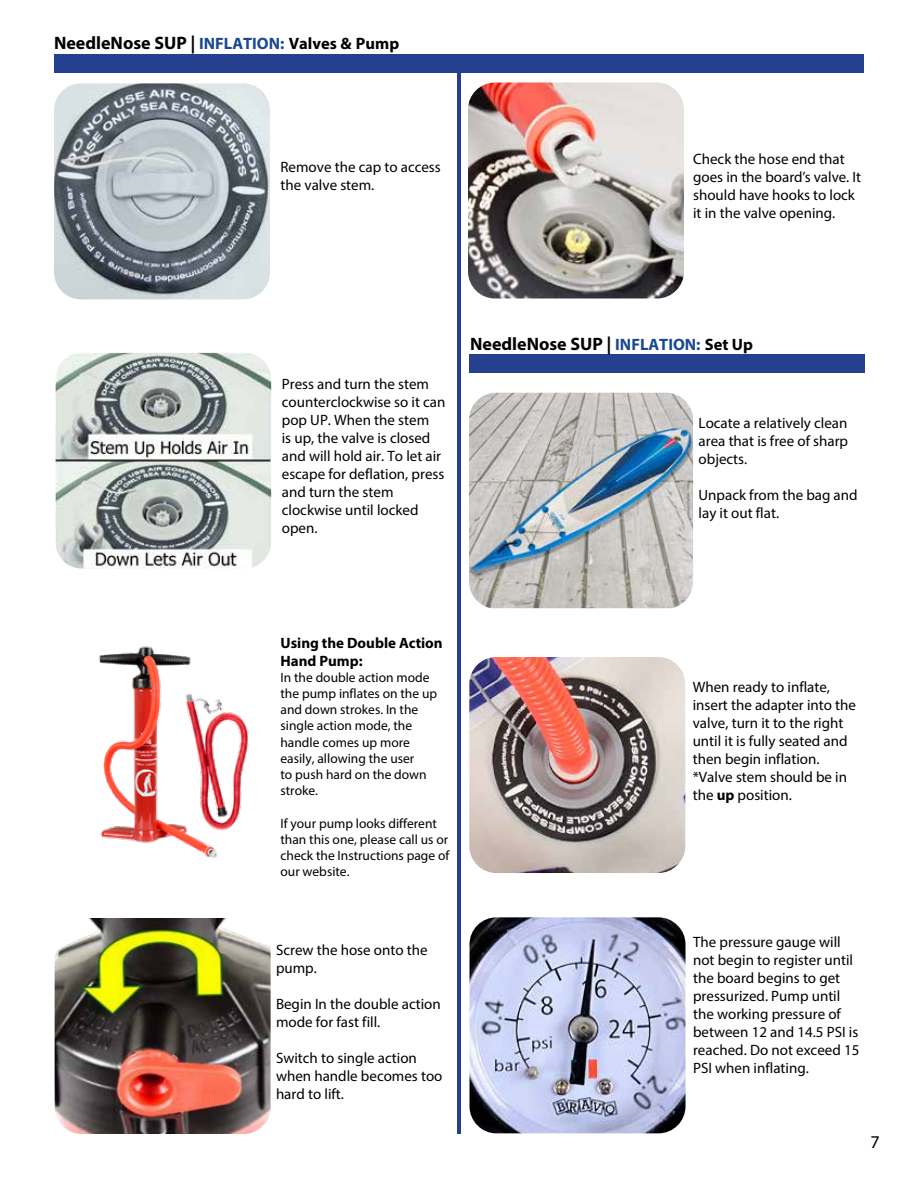
<style>
.page{position:relative;width:918px;height:1188px;background:#fff}
.page>*{position:absolute;margin:0;border:0;box-sizing:border-box;transform-origin:0 0}
.t1{font:700 18px "Myriad Pro";color:#000}
.t2{font:18px "Myriad Pro";color:#000}
.t3{font:15px/18px "Myriad Pro";color:#000}
.t4{font:700 15px/18px "Myriad Pro";color:#000}
.t5{font:13.5px/16.2px "Myriad Pro";color:#000}
.s1{font-size:16.5px;color:#184991}
.s2{font-size:16.5px}
.s3{font-weight:700}
</style>
<div class="page">
<div style="left:54px;top:54px;width:810px;height:18px;background:#25408f"></div>
<img style="left:54px;top:83px;width:216px;height:216px">
<img style="left:55px;top:353px;width:216px;height:216px">
<img style="left:98px;top:646px;width:151px;height:212px">
<div style="left:470px;top:355px;width:396px;height:18px;background:#25408f"></div>
<img style="left:469px;top:393px;width:224px;height:215px">
<img style="left:469px;top:657px;width:216px;height:216px">
<img style="left:470px;top:917px;width:216px;height:216px">
<img style="left:55px;top:918px;width:216px;height:216px">
<img style="left:468px;top:82px;width:216px;height:216px">
<hr style="left:457px;top:71px;width:4px;height:1063px;background:#25408f">
<p class="t1" style="left:54px;top:31px;width:347px">NeedleNose SUP | <span class="s1">INFLATION:</span> <span class="s2">Valves &amp; Pump</span></p>
<p class="t3" style="left:280px;top:157px;width:162px">Remove the cap to access the valve stem.</p>
<p class="t3" style="left:693px;top:149px;width:170px">Check the hose end that goes in the board’s valve. It should have hooks to lock it in the valve opening.</p>
<p class="t3" style="left:282px;top:375px;width:165px">Press and turn the stem counterclockwise so it can pop UP. When the stem<br>is up, the valve is closed and will hold air. To let air escape for deflation, press and turn the stem clockwise until locked open.</p>
<p class="t1" style="left:470px;top:332px;width:284px">NeedleNose SUP | <span class="s1">INFLATION:</span> <span class="s2">Set Up</span></p>
<p class="t3" style="left:699px;top:414px;width:151px;text-align:justify">Locate a relatively clean area that is free of sharp objects.</p>
<p class="t3" style="left:699px;top:486px;width:161px">Unpack from the bag and lay it out flat.</p>
<p class="t4" style="left:280px;top:633px;width:164px">Using the Double Action<br>Hand Pump:</p>
<p class="t5" style="left:280px;top:669px;width:158px">In the double action mode the pump inflates on the up and down strokes. In the single action mode, the handle comes up more easily, allowing the user<br>to push hard on the down stroke.</p>
<p class="t5" style="left:280px;top:815px;width:171px">If your pump looks different than this one, please call us or check the Instructions page of our website.</p>
<p class="t3" style="left:276px;top:940px;width:153px">Screw the hose onto the pump.</p>
<p class="t3" style="left:276px;top:994px;width:166px">Begin In the double action mode for fast fill.</p>
<p class="t3" style="left:276px;top:1048px;width:168px">Switch to single action when handle becomes too hard to lift.</p>
<p class="t3" style="left:693px;top:678px;width:165px">When ready to inflate, insert the adapter into the valve, turn it to the right until it is fully seated and then begin inflation. *Valve stem should be in the <span class="s3">up</span> position.</p>
<p class="t3" style="left:693px;top:933px;width:168px">The pressure gauge will not begin to register until the board begins to get pressurized. Pump until the working pressure of between 12 and 14.5 PSI is reached. Do not exceed 15<br>PSI when inflating.</p>
<p class="t2" style="left:870px;top:1130px;width:11px">7</p>
</div>
